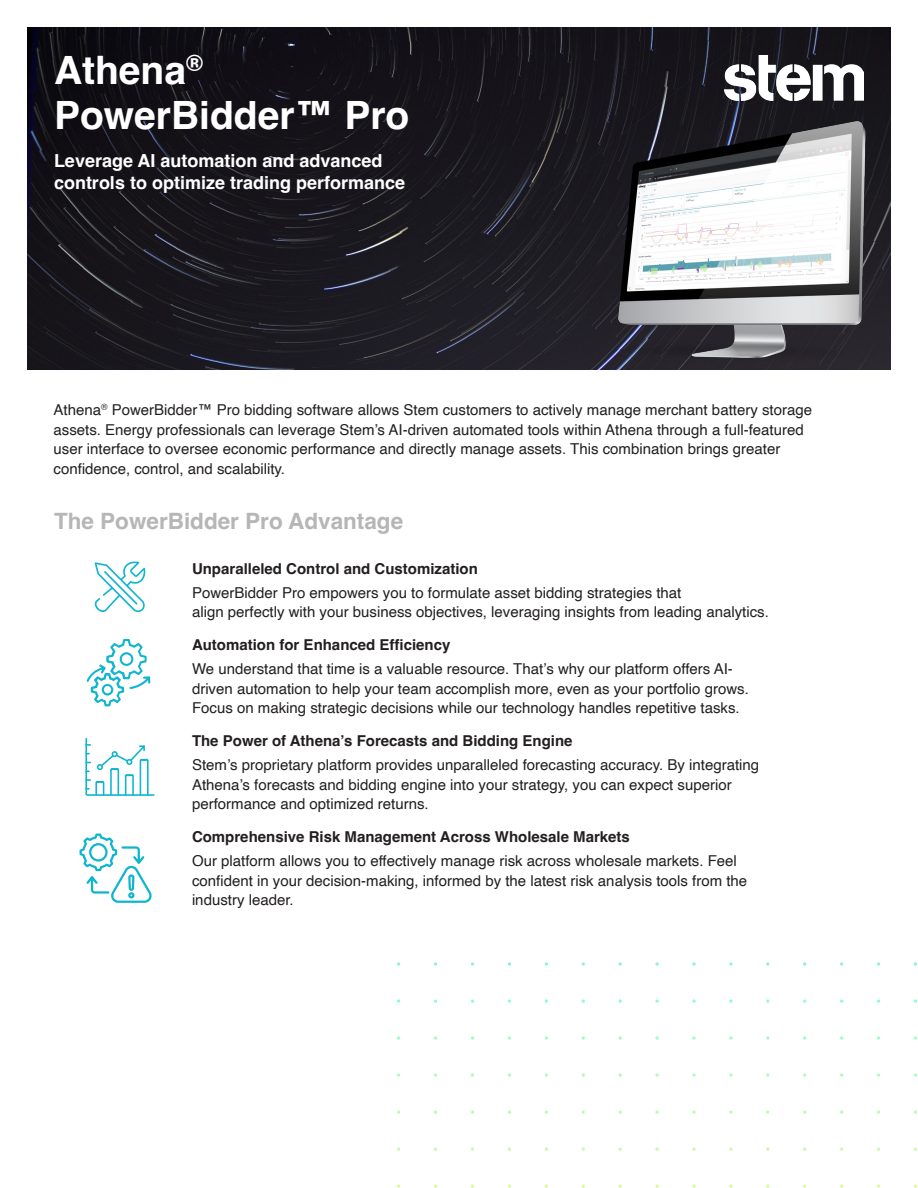
<style>
.page{position:relative;width:918px;height:1188px;background:#fff}
.page>*{position:absolute;margin:0;border:0;box-sizing:border-box;transform-origin:0 0}
.t1{font:700 39px/45px "Helvetica";color:#fff}
.t2{font:700 22.5px "Helvetica";color:#b6b6b7}
.t3{font:700 18px/22.5px "Helvetica";color:#fff}
.t4{font:15px/19.5px "Helvetica";color:#231f20}
.s1{font-weight:700}
</style>
<div class="page">
<img style="left:28px;top:28px;width:862px;height:341px">
<img style="left:724px;top:55px;width:140px;height:46px">
<img style="left:610px;top:119px;width:258px;height:244px">
<img style="left:397px;top:962px;width:520px;height:226px">
<svg style="left:94px;top:561px;width:52px;height:51px"></svg>
<svg style="left:80px;top:834px;width:72px;height:69px"></svg>
<svg style="left:85px;top:738px;width:70px;height:58px"></svg>
<svg style="left:87px;top:639px;width:63px;height:67px"></svg>
<p class="t1" style="left:54px;top:52px;width:357px">Athena<sup>®<br></sup>PowerBidder™ Pro</p>
<p class="t3" style="left:54px;top:151px;width:353px">Leverage AI automation and advanced controls to optimize trading performance</p>
<p class="t4" style="left:54px;top:401px;width:760px">Athena<sup>®</sup> PowerBidder™ Pro bidding software allows Stem customers to actively manage merchant battery storage assets. Energy professionals can leverage Stem’s AI-driven automated tools within Athena through a full-featured user interface to oversee economic performance and directly manage assets. This combination brings greater confidence, control, and scalability.</p>
<p class="t2" style="left:54px;top:508px;width:351px">The PowerBidder Pro Advantage</p>
<p class="t4" style="left:192px;top:557px;width:491px;line-height:24px"><span class="s1">Unparalleled Control and Customization<br></span>PowerBidder Pro empowers you to formulate asset bidding strategies that</p>
<p class="t4" style="left:192px;top:603px;width:578px">align perfectly with your business objectives, leveraging insights from leading analytics.</p>
<p class="t4" style="left:192px;top:634px;width:542px;line-height:24px"><span class="s1">Automation for Enhanced Efficiency<br></span>We understand that time is a valuable resource. That’s why our platform offers AI-</p>
<p class="t4" style="left:192px;top:679px;width:558px">driven automation to help your team accomplish more, even as your portfolio grows.<br>Focus on making strategic decisions while our technology handles repetitive tasks.</p>
<p class="t4" style="left:192px;top:730px;width:569px;line-height:24px"><span class="s1">The Power of Athena’s Forecasts and Bidding Engine<br></span>Stem’s proprietary platform provides unparalleled forecasting accuracy. By integrating</p>
<p class="t4" style="left:192px;top:775px;width:541px">Athena’s forecasts and bidding engine into your strategy, you can expect superior performance and optimized returns.</p>
<p class="t4" style="left:192px;top:826px;width:546px;line-height:24px"><span class="s1">Comprehensive Risk Management Across Wholesale Markets<br></span>Our platform allows you to effectively manage risk across wholesale markets. Feel</p>
<p class="t4" style="left:192px;top:871px;width:557px">confident in your decision-making, informed by the latest risk analysis tools from the industry leader.</p>
</div>
